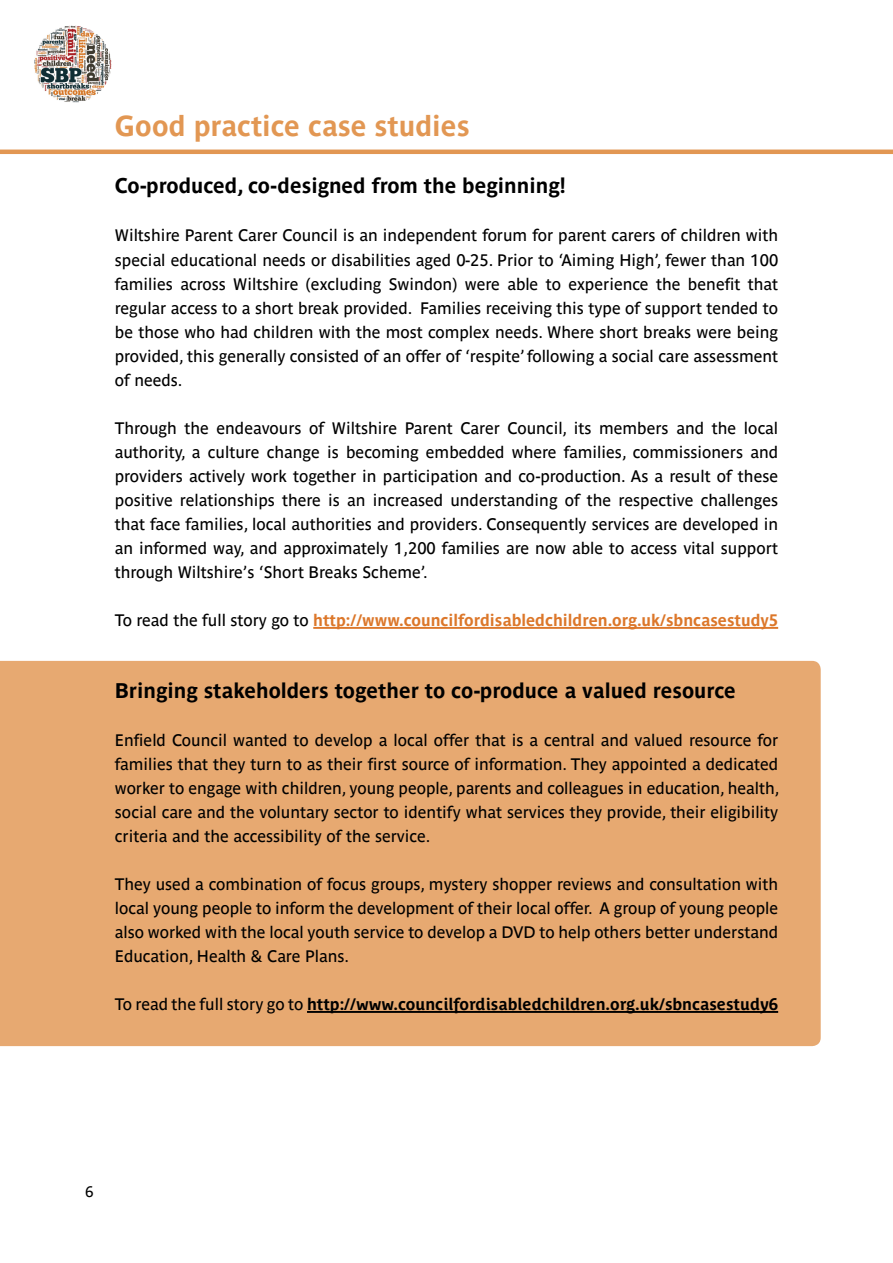
<style>
.page{position:relative;width:893px;height:1263px;background:#fff}
.page>*{position:absolute;margin:0;border:0;box-sizing:border-box;transform-origin:0 0}
.t1{font:700 28.5px "Parisine Std";color:#e29753}
.t2{font:700 21px "Parisine Std";color:#000}
.t3{font:16.5px/24px "Parisine Std";color:#000;text-align:justify}
.t4{font:700 16.5px "Parisine Std";color:#dc772a}
.t5{font:700 16.5px "Parisine Plus Std";color:#000}
.t6{font:15px "Parisine Std";color:#000}
.s1{font-weight:400;color:#000}
.s2{font-family:"Parisine Std";font-weight:400}
</style>
<div class="page">
<img style="left:34px;top:26px;width:77px;height:77px">
<div style="left:0;top:661px;width:821px;height:385px;background:#e7a971"></div>
<hr style="left:313px;top:627px;width:465px;height:2px;background:#dc772a">
<hr style="left:307px;top:1011px;width:471px;height:2px;background:#000">
<hr style="left:0;top:150px;width:893px;height:4px;background:#e29753">
<h1 class="t1" style="left:115px;top:110px;width:356px">Good practice case studies</h1>
<p class="t2" style="left:115px;top:174px;width:452px">Co-produced, co-designed from the beginning!</p>
<p class="t3" style="left:115px;top:224px;width:665px">Wiltshire Parent Carer Council is an independent forum for parent carers of children with special educational needs or disabilities aged 0-25. Prior to ‘Aiming High’, fewer than 100 families across Wiltshire (excluding Swindon) were able to experience the benefit that regular access to a short break provided. Families receiving this type of support tended to be those who had children with the most complex needs. Where short breaks were being provided, this generally consisted of an offer of ‘respite’ following a social care assessment of needs.</p>
<p class="t3" style="left:115px;top:416px;width:665px">Through the endeavours of Wiltshire Parent Carer Council, its members and the local authority, a culture change is becoming embedded where families, commissioners and providers actively work together in participation and co-production. As a result of these positive relationships there is an increased understanding of the respective challenges that face families, local authorities and providers. Consequently services are developed in an informed way, and approximately 1,200 families are now able to access vital support through Wiltshire’s ‘Short Breaks Scheme’.</p>
<p class="t4" style="left:115px;top:610px;width:665px"><span class="s1">To read the full story go to</span> http://www.councilfordisabledchildren.org.uk/sbncasestudy5</p>
<p class="t2" style="left:115px;top:678px;width:622px">Bringing stakeholders together to co-produce a valued resource</p>
<p class="t3" style="left:115px;top:728px;width:666px">Enfield Council wanted to develop a local offer that is a central and valued resource for families that they turn to as their first source of information. They appointed a dedicated worker to engage with children, young people, parents and colleagues in education, health, social care and the voluntary sector to identify what services they provide, their eligibility criteria and the accessibility of the service.</p>
<p class="t3" style="left:115px;top:872px;width:665px">They used a combination of focus groups, mystery shopper reviews and consultation with local young people to inform the development of their local offer. A group of young people also worked with the local youth service to develop a DVD to help others better understand Education, Health &amp; Care Plans.</p>
<p class="t5" style="left:115px;top:994px;width:665px"><span class="s2">To read the full story go to</span> http://www.councilfordisabledchildren.org.uk/sbncasestudy6</p>
<p class="t6" style="left:85px;top:1182px;width:10px">6</p>
</div>
